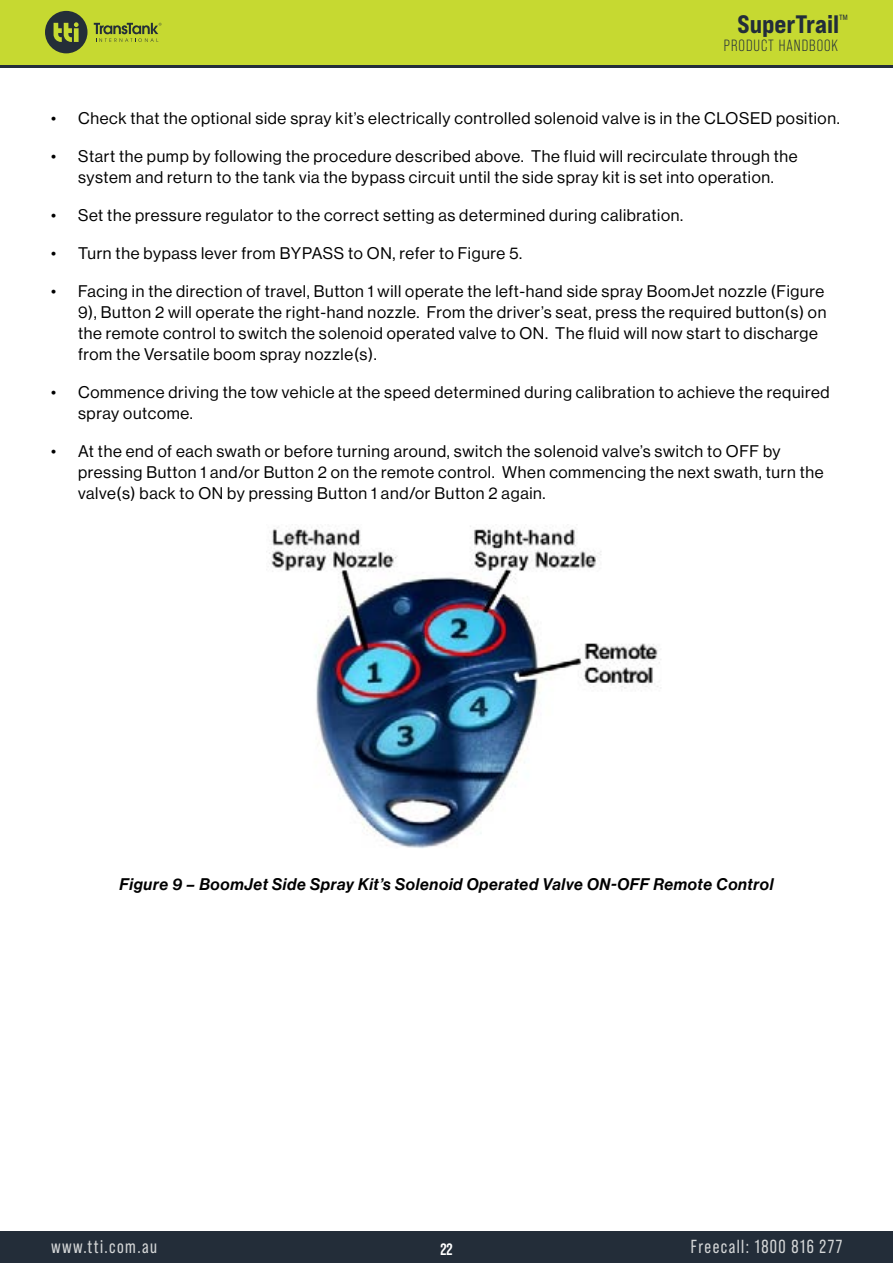
<style>
.page{position:relative;width:893px;height:1263px;background:#fff}
.page>*{position:absolute;margin:0;border:0;box-sizing:border-box;transform-origin:0 0}
.t1{font:25.2px "Bebas Neue Pro Exp Eb";color:#222d3a}
.t2{font:18.9px "Bebas Neue Pro";letter-spacing:.08em;color:#d4d6d7;scale:.95 1}
.t3{font:16.5px/21px "Neue Haas Display";letter-spacing:.04em;color:#000}
.t4{font:italic 500 16.5px "Neue Haas Display";letter-spacing:.04em;color:#000}
.t5{font:700 16.5px "Bebas Neue Pro";color:#fff}
.t6{font:16.2px "Bebas Neue Pro";letter-spacing:.06em;color:#222d3a}
</style>
<div class="page">
<div style="left:0;top:1231px;width:893px;height:32px;background:#232d39"></div>
<svg style="left:0;top:64px;width:893px;height:4px;background:#4b5837"></svg>
<div style="left:0;top:0;width:893px;height:64px;background:#c6d931"></div>
<svg style="left:94px;top:23px;width:68px;height:19px"></svg>
<svg style="left:45px;top:11px;width:42px;height:42px"></svg>
<img style="left:266px;top:526px;width:395px;height:323px">
<h1 class="t1" style="left:738px;top:9px;width:112px">SuperTrail<sup>™</sup></h1>
<p class="t6" style="left:724px;top:36px;width:116px">PRODUCT HANDBOOK</p>
<p class="t3" style="left:51px;top:108px;width:790px">• Check that the optional side spray kit’s electrically controlled solenoid valve is in the CLOSED position.</p>
<p class="t3" style="left:51px;top:146px;width:748px;text-align:center">• Start the pump by following the procedure described above. The fluid will recirculate through the system and return to the tank via the bypass circuit until the side spray kit is set into operation.</p>
<p class="t3" style="left:51px;top:205px;width:634px">• Set the pressure regulator to the correct setting as determined during calibration.</p>
<p class="t3" style="left:51px;top:243px;width:473px">• Turn the bypass lever from BYPASS to ON, refer to Figure 5.</p>
<p class="t3" style="left:78px;top:281px;width:750px;text-indent:-27px">• Facing in the direction of travel, Button 1 will operate the left-hand side spray BoomJet nozzle (Figure 9), Button 2 will operate the right-hand nozzle. From the driver’s seat, press the required button(s) on the remote control to switch the solenoid operated valve to ON. The fluid will now start to discharge from the Versatile boom spray nozzle(s).</p>
<p class="t3" style="left:78px;top:382px;width:753px;text-indent:-27px">• Commence driving the tow vehicle at the speed determined during calibration to achieve the required spray outcome.</p>
<p class="t3" style="left:78px;top:441px;width:747px;text-indent:-27px">• At the end of each swath or before turning around, switch the solenoid valve’s switch to OFF by pressing Button 1 and/or Button 2 on the remote control. When commencing the next swath, turn the valve(s) back to ON by pressing Button 1 and/or Button 2 again.</p>
<p class="t4" style="left:120px;top:875px;width:655px">Figure 9 – BoomJet Side Spray Kit’s Solenoid Operated Valve ON-OFF Remote Control</p>
<p class="t2" style="left:51px;top:1236px;width:113px">www.tti.com.au</p>
<p class="t5" style="left:440px;top:1239px;width:14px">22</p>
<p class="t2" style="left:691px;top:1236px;width:161px">Freecall: 1800 816 277</p>
</div>
